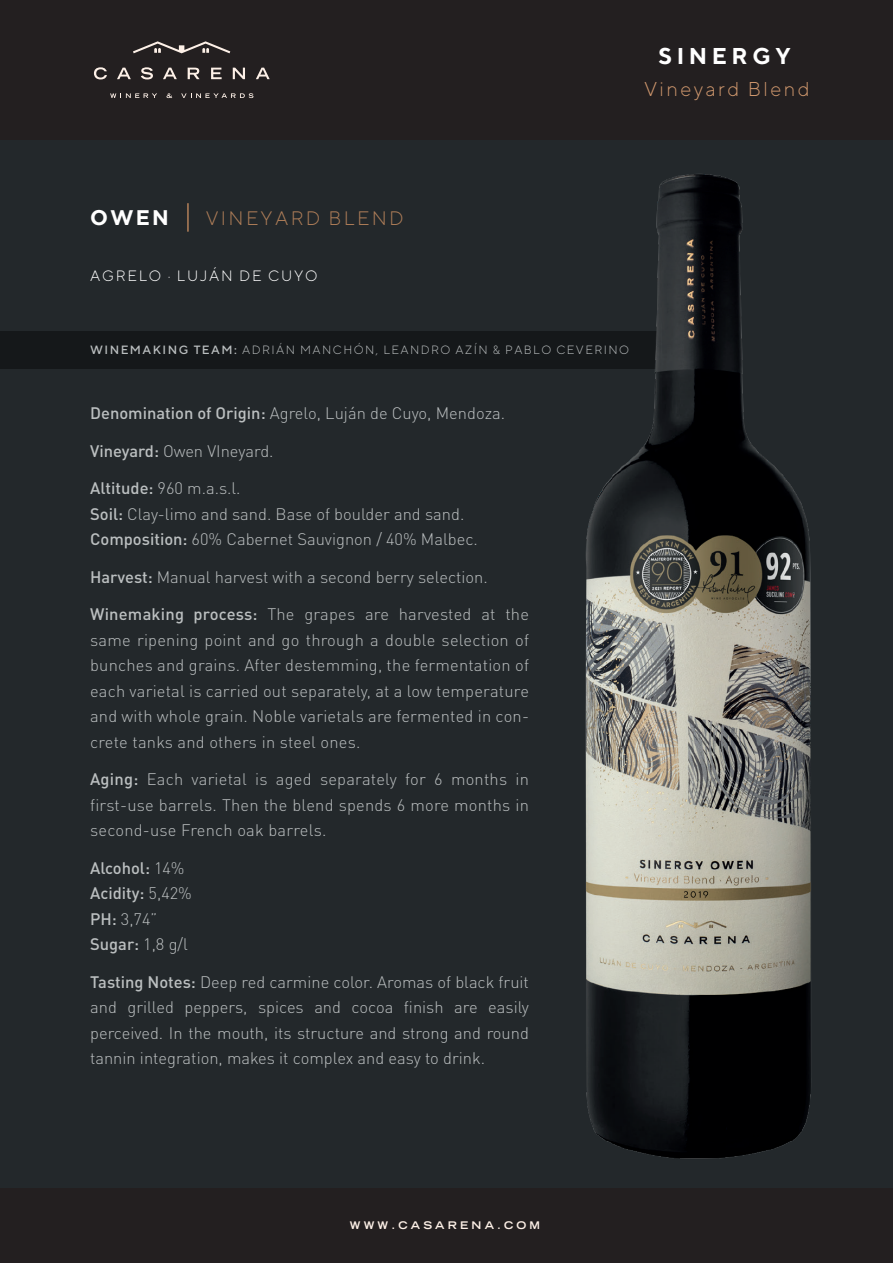
<style>
.page{position:relative;width:893px;height:1263px;background:#23282b}
.page>*{position:absolute;margin:0;border:0;box-sizing:border-box;transform-origin:0 0}
.t1{font:700 22.8px "TT Norms";letter-spacing:.2em;color:#fff}
.t2{font:700 21.15px "Gotham";color:#fff}
.t3{font:300 19.95px "TT Norms";letter-spacing:.12em;color:#cf976d}
.t4{font:300 19.5px "TT Norms";letter-spacing:.12em;color:#ae7d58}
.t5{font:300 16.5px/25.5px "DIN Pro";color:#bbbfc0;text-align:justify}
.t6{font:500 16.5px/25.5px "DIN Pro";color:#bbbfc0}
.t7{font:300 15px "TT Norms";letter-spacing:.12em;color:#fff}
.t8{font:300 12px "TT Norms";letter-spacing:.12em;color:#bbbfc0}
.t9{font:700 expanded 10.5px "Trade Gothic LT Std";letter-spacing:.3em;color:#fdf0e7}
.s1{font-weight:500}
.s2{font-weight:300}
</style>
<div class="page">
<div style="left:0;top:331px;width:697px;height:38px;background:#15181a"></div>
<hr style="left:187px;top:203px;width:2px;height:29px;background:#ae7d58">
<div style="left:0;top:0;width:893px;height:139px;background:#231f20"></div>
<div style="left:0;top:1188px;width:893px;height:75px;background:#231f20"></div>
<svg style="left:133px;top:41px;width:97px;height:12px"></svg>
<svg style="left:256px;top:68px;width:14px;height:11px"></svg>
<svg style="left:163px;top:68px;width:14px;height:11px"></svg>
<svg style="left:94px;top:67px;width:13px;height:12px"></svg>
<svg style="left:141px;top:67px;width:12px;height:12px"></svg>
<svg style="left:117px;top:68px;width:14px;height:11px"></svg>
<svg style="left:211px;top:68px;width:11px;height:11px"></svg>
<svg style="left:233px;top:68px;width:12px;height:11px"></svg>
<svg style="left:188px;top:68px;width:12px;height:11px"></svg>
<svg style="left:110px;top:93px;width:47px;height:5px"></svg>
<svg style="left:166px;top:93px;width:6px;height:5px"></svg>
<svg style="left:181px;top:93px;width:72px;height:5px"></svg>
<img style="left:585px;top:174px;width:226px;height:985px">
<h1 class="t1" style="left:658px;top:42px;width:134px">SINERGY</h1>
<p class="t3" style="left:644px;top:76px;width:167px">Vineyard Blend</p>
<p class="t2" style="left:90px;top:205px;width:80px">OWEN</p>
<p class="t4" style="left:206px;top:206px;width:199px">VINEYARD BLEND</p>
<p class="t7" style="left:90px;top:267px;width:229px">AGRELO · LUJÁN DE CUYO</p>
<p class="t8" style="left:90px;top:343px;width:540px"><span class="s1">WINEMAKING TEAM:</span> ADRIÁN MANCHÓN, LEANDRO AZÍN &amp; PABLO CEVERINO</p>
<p class="t5" style="left:90px;top:399px;width:417px"><span class="s1">Denomination of Origin:</span> Agrelo, Luján de Cuyo, Mendoza.</p>
<p class="t5" style="left:90px;top:437px;width:185px"><span class="s1">Vineyard:</span> Owen VIneyard.</p>
<p class="t5" style="left:90px;top:474px;width:389px;text-align:left"><span class="s1">Altitude:</span> 960 m.a.s.l.<br><span class="s1">Soil:</span> Clay-limo and sand. Base of boulder and sand.<br><span class="s1">Composition:</span> 60% Cabernet Sauvignon / 40% Malbec.</p>
<p class="t5" style="left:90px;top:563px;width:399px"><span class="s1">Harvest:</span> Manual harvest with a second berry selection.</p>
<p class="t5" style="left:90px;top:600px;width:440px"><span class="s1">Winemaking process:</span> The grapes are harvested at the same ripening point and go through a double selection of bunches and grains. After destemming, the fermentation of each varietal is carried out separately, at a low temperature and with whole grain. Noble varietals are fermented in con&shy;crete tanks and others in steel ones.</p>
<p class="t5" style="left:90px;top:765px;width:440px"><span class="s1">Aging:</span> Each varietal is aged separately for 6 months in first-use barrels. Then the blend spends 6 more months in second-use French oak barrels.</p>
<p class="t6" style="left:90px;top:854px;width:103px">Alcohol: <span class="s2">14%<br></span>Acidity: <span class="s2">5,42%<br></span>PH: <span class="s2">3,74”<br></span>Sugar: <span class="s2">1,8 g/l</span></p>
<p class="t5" style="left:90px;top:967px;width:440px"><span class="s1">Tasting Notes:</span> Deep red carmine color. Aromas of black fruit and grilled peppers, spices and cocoa finish are easily perceived. In the mouth, its structure and strong and round tannin integration, makes it complex and easy to drink.</p>
<p class="t9" style="left:350px;top:1218px;width:192px">WWW.CASARENA.COM</p>
</div>
